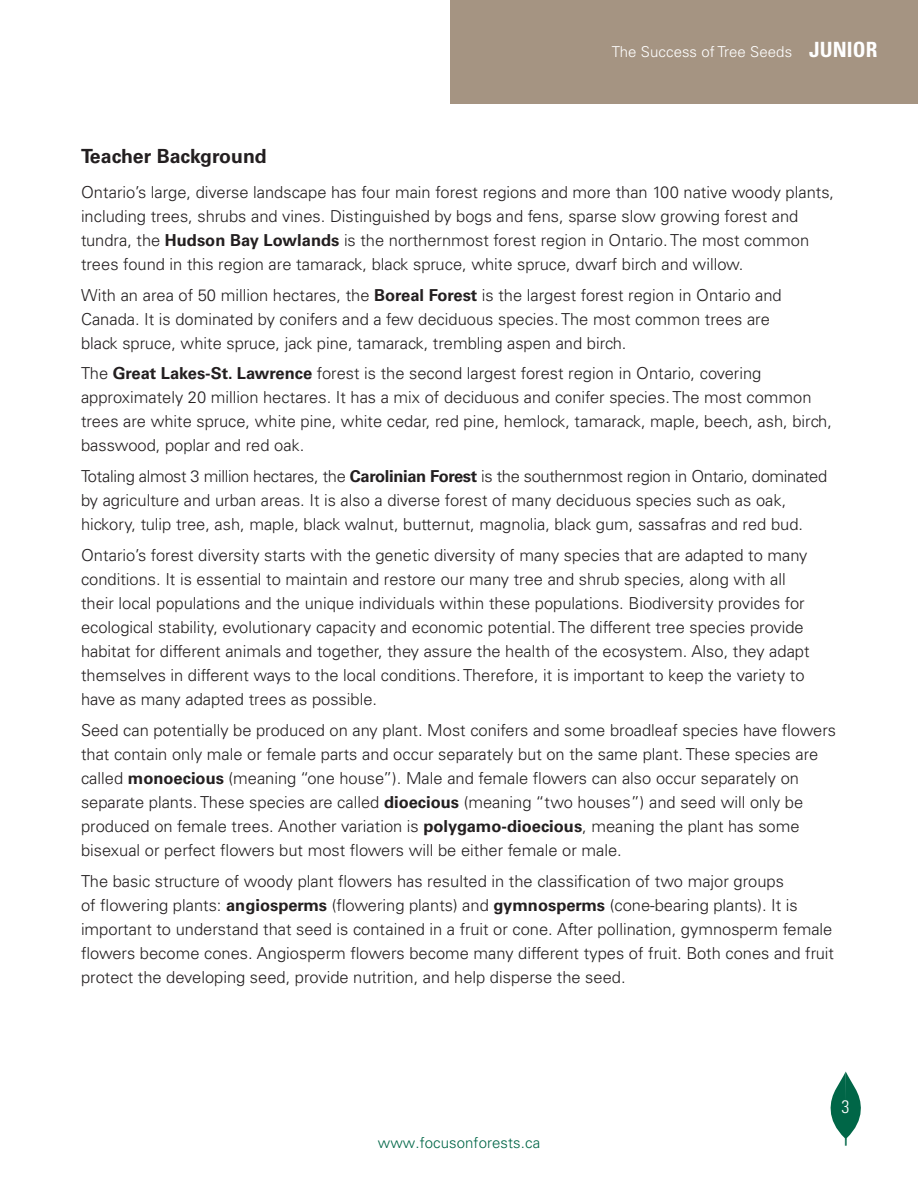
<style>
.page{position:relative;width:918px;height:1188px;background:#fff}
.page>*{position:absolute;margin:0;border:0;box-sizing:border-box;transform-origin:0 0}
.t1{font:700 19.5px "Univers";color:#231f20}
.t2{font:300 condensed 18px "Univers";color:#fff}
.t3{font:300 16.5px/24px "Univers";color:#231f20}
.t4{font:300 15px "Univers";letter-spacing:.005em;color:#fff}
.t5{font:300 15px "Univers";letter-spacing:.005em;color:#006647}
.s1{font-weight:700;font-stretch:condensed;font-size:21px}
.s2{font-weight:700}
</style>
<div class="page">
<div style="left:451px;top:0;width:467px;height:103px;background:#a59482"></div>
<svg style="left:831px;top:1072px;width:30px;height:74px"></svg>
<p class="t4" style="left:612px;top:43px;width:267px">The Success of Tree Seeds <span class="s1">JUNIOR</span></p>
<p class="t1" style="left:81px;top:145px;width:187px">Teacher Background</p>
<p class="t3" style="left:81px;top:180px;width:755px">Ontario’s large, diverse landscape has four main forest regions and more than 100 native woody plants, including trees, shrubs and vines. Distinguished by bogs and fens, sparse slow growing forest and tundra, the <span class="s2">Hudson Bay Lowlands</span> is the northernmost forest region in Ontario. The most common trees found in this region are tamarack, black spruce, white spruce, dwarf birch and willow.</p>
<p class="t3" style="left:81px;top:283px;width:702px">With an area of 50 million hectares, the <span class="s2">Boreal Forest</span> is the largest forest region in Ontario and<br>Canada. It is dominated by conifers and a few deciduous species. The most common trees are black spruce, white spruce, jack pine, tamarack, trembling aspen and birch.</p>
<p class="t3" style="left:81px;top:362px;width:752px">The <span class="s2">Great Lakes-St. Lawrence</span> forest is the second largest forest region in Ontario, covering approximately 20 million hectares. It has a mix of deciduous and conifer species. The most common trees are white spruce, white pine, white cedar, red pine, hemlock, tamarack, maple, beech, ash, birch, basswood, poplar and red oak.</p>
<p class="t3" style="left:81px;top:464px;width:748px">Totaling almost 3 million hectares, the <span class="s2">Carolinian Forest</span> is the southernmost region in Ontario, dominated by agriculture and urban areas. It is also a diverse forest of many deciduous species such as oak, hickory, tulip tree, ash, maple, black walnut, butternut, magnolia, black gum, sassafras and red bud.</p>
<p class="t3" style="left:81px;top:543px;width:730px">Ontario’s forest diversity starts with the genetic diversity of many species that are adapted to many conditions. It is essential to maintain and restore our many tree and shrub species, along with all their local populations and the unique individuals within these populations. Biodiversity provides for ecological stability, evolutionary capacity and economic potential. The different tree species provide habitat for different animals and together, they assure the health of the ecosystem. Also, they adapt themselves in different ways to the local conditions. Therefore, it is important to keep the variety to have as many adapted trees as possible.</p>
<p class="t3" style="left:81px;top:718px;width:757px">Seed can potentially be produced on any plant. Most conifers and some broadleaf species have flowers that contain only male or female parts and occur separately but on the same plant. These species are called <span class="s2">monoecious</span> (meaning “one house”). Male and female flowers can also occur separately on separate plants. These species are called <span class="s2">dioecious</span> (meaning “two houses”) and seed will only be produced on female trees. Another variation is <span class="s2">polygamo-dioecious</span>, meaning the plant has some bisexual or perfect flowers but most flowers will be either female or male.</p>
<p class="t3" style="left:81px;top:869px;width:755px">The basic structure of woody plant flowers has resulted in the classification of two major groups<br>of flowering plants: <span class="s2">angiosperms</span> (flowering plants) and <span class="s2">gymnosperms</span> (cone-bearing plants). It is important to understand that seed is contained in a fruit or cone. After pollination, gymnosperm female flowers become cones. Angiosperm flowers become many different types of fruit. Both cones and fruit protect the developing seed, provide nutrition, and help disperse the seed.</p>
<p class="t5" style="left:378px;top:1134px;width:164px">www.focusonforests.ca</p>
<p class="t2" style="left:842px;top:1095px;width:9px">3</p>
</div>
